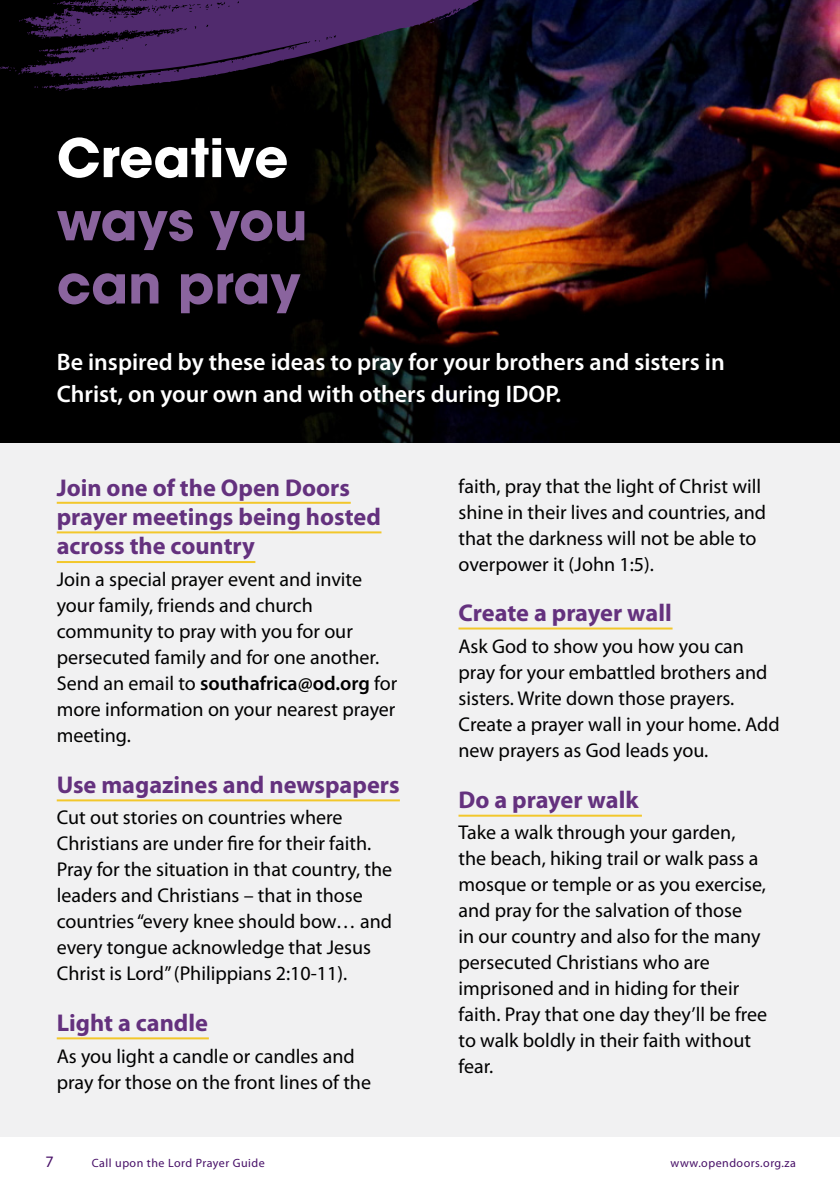
<style>
.page{position:relative;width:840px;height:1191px;background:#fff}
.page>*{position:absolute;margin:0;border:0;box-sizing:border-box;transform-origin:0 0}
.t1{font:700 52.6px/63.2px "ITC Avant Garde Pro";color:#8a649e}
.t2{font:700 52.6px "ITC Avant Garde Pro";color:#fff}
.t3{font:700 24.4px/29.2px "Myriad Pro";color:#64317e}
.t4{font:600 24px/32px "Myriad Pro";color:#fff}
.t5{font:20px/26px "Myriad Pro";color:#000}
.t6{font:16px "Myriad Pro";color:#470f67}
.t7{font:12px "Myriad Pro";letter-spacing:.04em;color:#470f67}
.s1{font-weight:600}
</style>
<div class="page">
<div style="left:0;top:0;width:839px;height:1136px;background:#f1f1f2"></div>
<div style="left:0;top:0;width:839px;height:442px;background:#000"></div>
<img style="left:261px;top:0;width:578px;height:442px">
<svg style="left:24px;top:0;width:542px;height:91px"></svg>
<svg style="left:34px;top:86px;width:15px;height:3px"></svg>
<svg style="left:0;top:48px;width:58px;height:29px"></svg>
<svg style="left:19px;top:19px;width:31px;height:20px"></svg>
<svg style="left:61px;top:36px;width:6px;height:2px"></svg>
<svg style="left:68px;top:76px;width:50px;height:14px"></svg>
<svg style="left:53px;top:3px;width:6px;height:2px"></svg>
<svg style="left:68px;top:0;width:16px;height:15px"></svg>
<svg style="left:91px;top:6px;width:25px;height:7px"></svg>
<svg style="left:149px;top:31px;width:12px;height:4px"></svg>
<svg style="left:428px;top:17px;width:17px;height:6px"></svg>
<hr style="left:57px;top:502px;width:293px;height:2px;background:#f2c72b">
<hr style="left:57px;top:799px;width:342px;height:2px;background:#f2c72b">
<hr style="left:57px;top:1037px;width:152px;height:2px;background:#f2c72b">
<hr style="left:57px;top:531px;width:324px;height:2px;background:#f2c72b">
<hr style="left:458px;top:627px;width:214px;height:2px;background:#f2c72b">
<hr style="left:458px;top:814px;width:183px;height:2px;background:#f2c72b">
<hr style="left:57px;top:561px;width:198px;height:2px;background:#f2c72b">
<h1 class="t2" style="left:57px;top:123px;width:233px">Creative</h1>
<h1 class="t1" style="left:57px;top:189px;width:252px">ways you can pray</h1>
<p class="t4" style="left:57px;top:345px;width:669px">Be inspired by these ideas to pray for your brothers and sisters in<br>Christ, on your own and with others during IDOP.</p>
<p class="t3" style="left:57px;top:472px;width:325px">Join one of the Open Doors prayer meetings being hosted across the country</p>
<p class="t5" style="left:57px;top:566px;width:342px">Join a special prayer event and invite your family, friends and church community to pray with you for our persecuted family and for one another.<br>Send an email to <span class="s1">southafrica@od.org</span> for more information on your nearest prayer meeting.</p>
<p class="t3" style="left:57px;top:769px;width:344px">Use magazines and newspapers</p>
<p class="t5" style="left:57px;top:804px;width:337px">Cut out stories on countries where Christians are under fire for their faith.<br>Pray for the situation in that country, the leaders and Christians – that in those countries “every knee should bow… and every tongue acknowledge that Jesus Christ is Lord” (Philippians 2:10-11).</p>
<p class="t3" style="left:57px;top:1007px;width:153px">Light a candle</p>
<p class="t5" style="left:57px;top:1042px;width:315px">As you light a candle or candles and pray for those on the front lines of the</p>
<p class="t5" style="left:458px;top:473px;width:309px">faith, pray that the light of Christ will shine in their lives and countries, and that the darkness will not be able to overpower it (John 1:5).</p>
<p class="t3" style="left:458px;top:598px;width:215px">Create a prayer wall</p>
<p class="t5" style="left:458px;top:633px;width:322px">Ask God to show you how you can pray for your embattled brothers and sisters. Write down those prayers.<br>Create a prayer wall in your home. Add new prayers as God leads you.</p>
<p class="t3" style="left:458px;top:784px;width:181px">Do a prayer walk</p>
<p class="t5" style="left:458px;top:819px;width:310px">Take a walk through your garden, the beach, hiking trail or walk pass a mosque or temple or as you exercise, and pray for the salvation of those<br>in our country and also for the many persecuted Christians who are imprisoned and in hiding for their faith. Pray that one day they’ll be free to walk boldly in their faith without fear.</p>
<p class="t6" style="left:45px;top:1151px;width:10px">7</p>
<p class="t7" style="left:92px;top:1155px;width:174px">Call upon the Lord Prayer Guide</p>
<p class="t7" style="left:670px;top:1155px;width:127px">www.opendoors.org.za</p>
</div>
